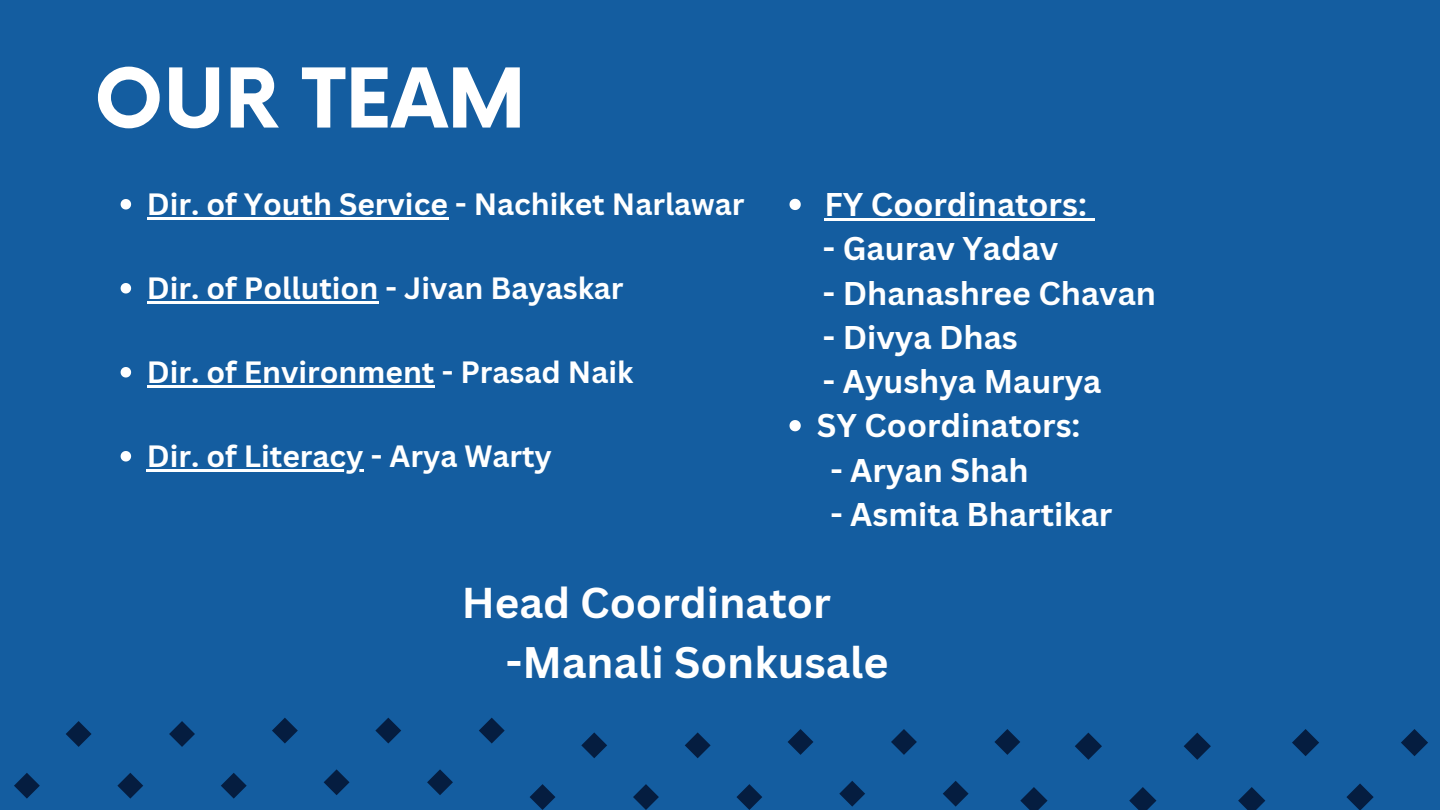
<style>
.page{position:relative;width:1440px;height:810px;background:#145da0}
.page>*{position:absolute;margin:0;border:0;box-sizing:border-box;transform-origin:0 0}
.t1{font:700 80.2px "Now";color:#fff}
.t2{font:700 43px "Canva Sans";color:#fff}
.t3{font:700 42px "Canva Sans";color:#fff}
.t4{font:700 32px "Canva Sans";color:#fff}
.t5{font:700 30px "Canva Sans";color:#fff}
</style>
<div class="page">
<svg style="left:994px;top:729px;width:26px;height:26px"></svg>
<svg style="left:943px;top:781px;width:26px;height:26px"></svg>
<svg style="left:891px;top:729px;width:26px;height:26px"></svg>
<svg style="left:839px;top:781px;width:26px;height:26px"></svg>
<svg style="left:788px;top:729px;width:25px;height:26px"></svg>
<svg style="left:736px;top:784px;width:26px;height:26px"></svg>
<svg style="left:685px;top:732px;width:26px;height:26px"></svg>
<svg style="left:633px;top:784px;width:26px;height:26px"></svg>
<svg style="left:581px;top:732px;width:26px;height:26px"></svg>
<svg style="left:530px;top:784px;width:25px;height:26px"></svg>
<svg style="left:479px;top:718px;width:26px;height:26px"></svg>
<svg style="left:427px;top:769px;width:26px;height:26px"></svg>
<svg style="left:375px;top:718px;width:26px;height:26px"></svg>
<svg style="left:324px;top:769px;width:26px;height:26px"></svg>
<svg style="left:272px;top:718px;width:26px;height:26px"></svg>
<svg style="left:221px;top:773px;width:26px;height:26px"></svg>
<svg style="left:169px;top:721px;width:26px;height:26px"></svg>
<svg style="left:117px;top:773px;width:26px;height:26px"></svg>
<svg style="left:66px;top:721px;width:26px;height:26px"></svg>
<svg style="left:14px;top:773px;width:26px;height:26px"></svg>
<svg style="left:1401px;top:729px;width:27px;height:27px"></svg>
<svg style="left:1346px;top:783px;width:28px;height:27px"></svg>
<svg style="left:1292px;top:729px;width:27px;height:27px"></svg>
<svg style="left:1238px;top:787px;width:27px;height:23px"></svg>
<svg style="left:1184px;top:733px;width:27px;height:27px"></svg>
<svg style="left:1129px;top:787px;width:27px;height:23px"></svg>
<svg style="left:1075px;top:733px;width:27px;height:27px"></svg>
<svg style="left:1020px;top:787px;width:28px;height:23px"></svg>
<svg style="left:121px;top:199px;width:10px;height:11px"></svg>
<hr style="left:147px;top:217px;width:301px;height:3px;background:#fff">
<svg style="left:121px;top:283px;width:10px;height:11px"></svg>
<hr style="left:147px;top:301px;width:232px;height:3px;background:#fff">
<svg style="left:121px;top:367px;width:10px;height:11px"></svg>
<hr style="left:147px;top:385px;width:288px;height:3px;background:#fff">
<svg style="left:121px;top:451px;width:10px;height:11px"></svg>
<hr style="left:147px;top:469px;width:217px;height:3px;background:#fff">
<svg style="left:790px;top:199px;width:11px;height:11px"></svg>
<hr style="left:824px;top:218px;width:263px;height:3px;background:#fff">
<svg style="left:1087px;top:218px;width:7px;height:3px"></svg>
<svg style="left:790px;top:420px;width:11px;height:11px"></svg>
<h1 class="t1" style="left:94px;top:55px;width:433px">OUR TEAM</h1>
<p class="t5" style="left:147px;top:183px;width:599px">Dir. of Youth Service - Nachiket Narlawar</p>
<p class="t5" style="left:147px;top:267px;width:478px">Dir. of Pollution - Jivan Bayaskar</p>
<p class="t5" style="left:147px;top:351px;width:488px">Dir. of Environment - Prasad Naik</p>
<p class="t5" style="left:147px;top:435px;width:407px">Dir. of Literacy - Arya Warty</p>
<p class="t4" style="left:824px;top:182px;width:264px">FY Coordinators:</p>
<h3 class="t4" style="left:823px;top:226px;width:237px">- Gaurav Yadav</h3>
<h3 class="t4" style="left:823px;top:270px;width:335px">- Dhanashree Chavan</h3>
<h3 class="t4" style="left:823px;top:315px;width:196px">- Divya Dhas</h3>
<h3 class="t4" style="left:823px;top:359px;width:280px">- Ayushya Maurya</h3>
<p class="t4" style="left:817px;top:403px;width:265px">SY Coordinators:</p>
<h3 class="t4" style="left:830px;top:447px;width:200px">- Aryan Shah</h3>
<h3 class="t4" style="left:830px;top:492px;width:284px">- Asmita Bhartikar</h3>
<h2 class="t3" style="left:462px;top:573px;width:371px">Head Coordinator</h2>
<h2 class="t2" style="left:506px;top:632px;width:384px">-Manali Sonkusale</h2>
</div>
